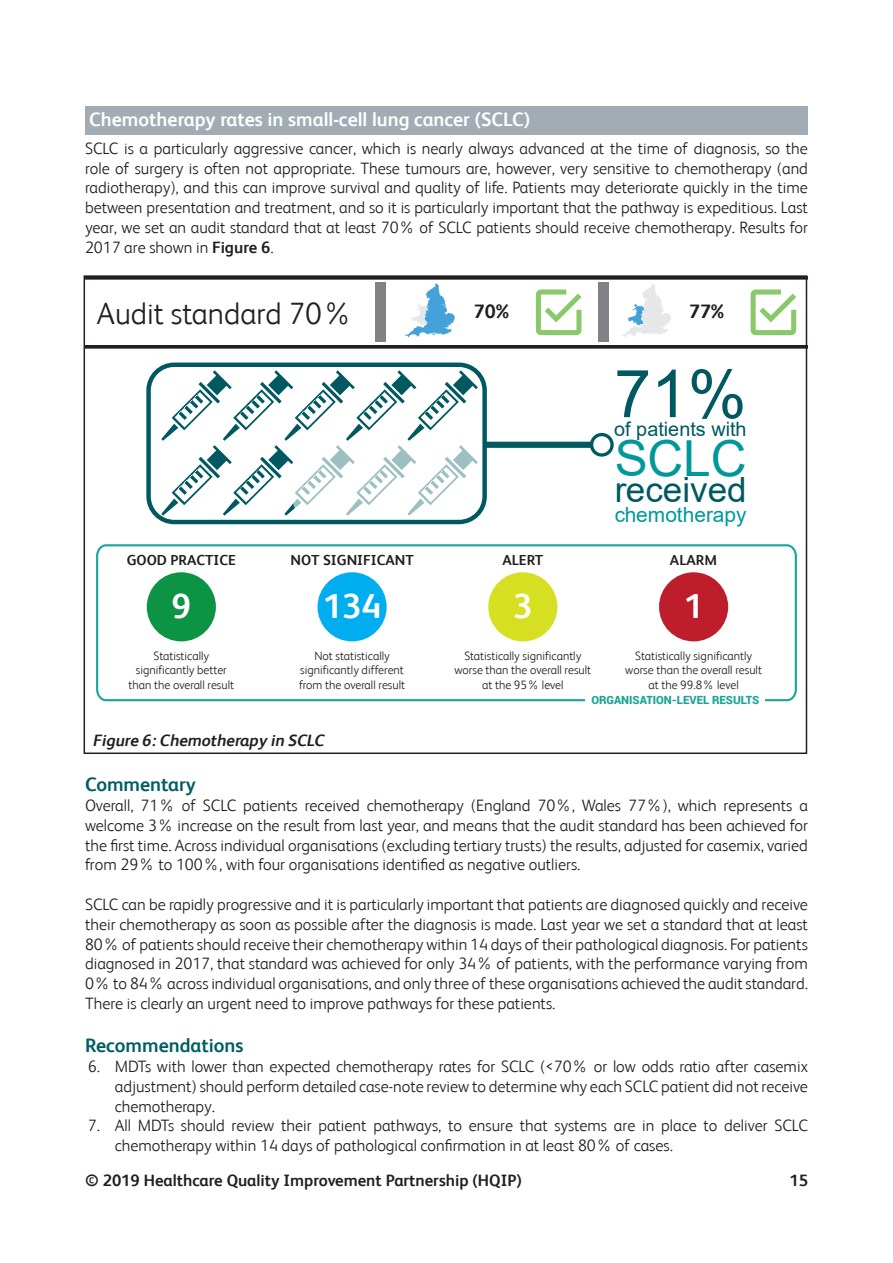
<style>
.page{position:relative;width:893px;height:1263px;background:#fff}
.page>*{position:absolute;margin:0;border:0;box-sizing:border-box;transform-origin:0 0}
.t1{font:66.15px "Arial";color:#005961}
.t2{font:49.65px "Arial";color:#00989a}
.t3{font:35.1px "Arial";color:#005961}
.t4{font:700 34.95px "FS Albert";color:#fff}
.t5{font:300 30.9px "FS Albert";color:#231f20}
.t6{font:20.85px "Arial";color:#00989a}
.t7{font:19.8px "Arial";color:#005961}
.Heading4{font:700 19.5px "FS Albert";color:#fff}
.Body-text{font:700 19.5px "FS Albert";color:#005e63}
.t8{font:700 19.5px "FS Albert";color:#231f20}
.Body-text-2{font:300 16.5px/19.8px "FS Albert";color:#231f20;text-align:justify}
.t9{font:700 16.5px "FS Albert";color:#231f20}
.t10{font:italic 700 16.5px "FS Albert";color:#231f20}
.t11{font:700 14.55px "FS Albert";color:#231f20}
.t12{font:300 12.15px/14.5px "FS Albert";color:#231f20;text-align:center}
.t13{font:900 11.25px "Roboto";color:#1ba499}
.s1{font-weight:700}
</style>
<div class="page">
<div style="left:85px;top:106px;width:723px;height:28px;background:#a1acb4"></div>
<div style="left:484px;top:442px;width:109px;height:6px;background:#005961;border-radius:3px"></div>
<div style="left:590px;top:433px;width:24px;height:24px;border:3px solid #005961;border-radius:50%"></div>
<div style="left:146px;top:363px;width:341px;height:161px;border:4px solid #005961;border-radius:26px"></div>
<svg style="left:161px;top:370px;width:317px;height:146px"></svg>
<svg style="left:293px;top:441px;width:186px;height:76px"></svg>
<svg style="left:87px;top:276px;width:721px;height:4px"></svg>
<svg style="left:87px;top:345px;width:721px;height:4px;background:#363233"></svg>
<svg style="left:536px;top:289px;width:45px;height:46px"></svg>
<svg style="left:751px;top:289px;width:45px;height:46px"></svg>
<svg style="left:405px;top:283px;width:50px;height:54px"></svg>
<svg style="left:622px;top:283px;width:49px;height:54px"></svg>
<div style="left:376px;top:282px;width:10px;height:60px;background:#808285"></div>
<div style="left:598px;top:282px;width:11px;height:60px;background:#808285"></div>
<svg style="left:96px;top:544px;width:701px;height:158px"></svg>
<div style="left:585px;top:694px;width:180px;height:14px;background:#fff"></div>
<div style="left:318px;top:572px;width:69px;height:69px;background:#00aeef;border-radius:50%"></div>
<div style="left:488px;top:572px;width:69px;height:69px;background:#d6df21;border-radius:50%"></div>
<div style="left:659px;top:572px;width:69px;height:69px;background:#be1d2c;border-radius:50%"></div>
<div style="left:84px;top:275px;width:723px;height:479px;border:2px solid #231f20"></div>
<p class="Heading4" style="left:89px;top:108px;width:442px">Chemotherapy rates in small-cell lung cancer (SCLC)</p>
<p class="Body-text-2" style="left:85px;top:138px;width:724px">SCLC is a particularly aggressive cancer, which is nearly always advanced at the time of diagnosis, so the role of surgery is often not appropriate. These tumours are, however, very sensitive to chemotherapy (and radiotherapy), and this can improve survival and quality of life. Patients may deteriorate quickly in the time between presentation and treatment, and so it is particularly important that the pathway is expeditious. Last year, we set an audit standard that at least 70% of SCLC patients should receive chemotherapy. Results for 2017 are shown in <span class="s1">Figure 6</span>.</p>
<p class="t5" style="left:97px;top:296px;width:257px">Audit standard 70%</p>
<p class="t8" style="left:474px;top:300px;width:37px">70%</p>
<p class="t8" style="left:689px;top:300px;width:37px">77%</p>
<h1 class="t1" style="left:614px;top:348px;width:134px">71%</h1>
<p class="t7" style="left:614px;top:415px;width:134px">of patients with</p>
<h2 class="t2" style="left:614px;top:424px;width:134px">SCLC</h2>
<h3 class="t3" style="left:614px;top:466px;width:134px">received</h3>
<p class="t6" style="left:614px;top:501px;width:134px">chemotherapy</p>
<p class="t11" style="left:127px;top:551px;width:111px">GOOD PRACTICE</p>
<p class="t11" style="left:290px;top:551px;width:125px">NOT SIGNIFICANT</p>
<p class="t11" style="left:502px;top:551px;width:42px">ALERT</p>
<p class="t11" style="left:670px;top:551px;width:49px">ALARM</p>
<p class="t4" style="left:172px;top:585px;width:21px">9</p>
<p class="t4" style="left:323px;top:585px;width:60px">134</p>
<p class="t4" style="left:513px;top:585px;width:21px">3</p>
<p class="t4" style="left:684px;top:585px;width:21px">1</p>
<p class="t12" style="left:129px;top:648px;width:107px">Statistically significantly better than the overall result</p>
<p class="t12" style="left:299px;top:648px;width:108px">Not statistically significantly different from the overall result</p>
<p class="t12" style="left:454px;top:648px;width:138px">Statistically significantly worse than the overall result at the 95% level</p>
<p class="t12" style="left:625px;top:648px;width:138px">Statistically significantly worse than the overall result at the 99.8% level</p>
<p class="t13" style="left:591px;top:692px;width:169px">ORGANISATION-LEVEL RESULTS</p>
<p class="t10" style="left:94px;top:730px;width:232px">Figure 6: Chemotherapy in SCLC</p>
<p class="Body-text" style="left:85px;top:773px;width:112px">Commentary</p>
<p class="Body-text-2" style="left:85px;top:795px;width:724px">Overall, 71% of SCLC patients received chemotherapy (England 70%, Wales 77%), which represents a welcome 3% increase on the result from last year, and means that the audit standard has been achieved for the first time. Across individual organisations (excluding tertiary trusts) the results, adjusted for casemix, varied from 29% to 100%, with four organisations identified as negative outliers.</p>
<p class="Body-text-2" style="left:85px;top:894px;width:724px">SCLC can be rapidly progressive and it is particularly important that patients are diagnosed quickly and receive their chemotherapy as soon as possible after the diagnosis is made. Last year we set a standard that at least 80% of patients should receive their chemotherapy within 14 days of their pathological diagnosis. For patients diagnosed in 2017, that standard was achieved for only 34% of patients, with the performance varying from 0% to 84% across individual organisations, and only three of these organisations achieved the audit standard.<br>There is clearly an urgent need to improve pathways for these patients.</p>
<p class="Body-text" style="left:85px;top:1034px;width:160px">Recommendations</p>
<p class="Body-text-2" style="left:115px;top:1056px;width:695px;text-indent:-27px">6. MDTs with lower than expected chemotherapy rates for SCLC (&lt;70% or low odds ratio after casemix adjustment) should perform detailed case-note review to determine why each SCLC patient did not receive chemotherapy.</p>
<p class="Body-text-2" style="left:115px;top:1116px;width:695px;text-indent:-27px">7. All MDTs should review their patient pathways, to ensure that systems are in place to deliver SCLC chemotherapy within 14 days of pathological confirmation in at least 80% of cases.</p>
<p class="t9" style="left:85px;top:1171px;width:438px">© 2019 Healthcare Quality Improvement Partnership (HQIP)</p>
<p class="t9" style="left:789px;top:1171px;width:20px">15</p>
</div>
